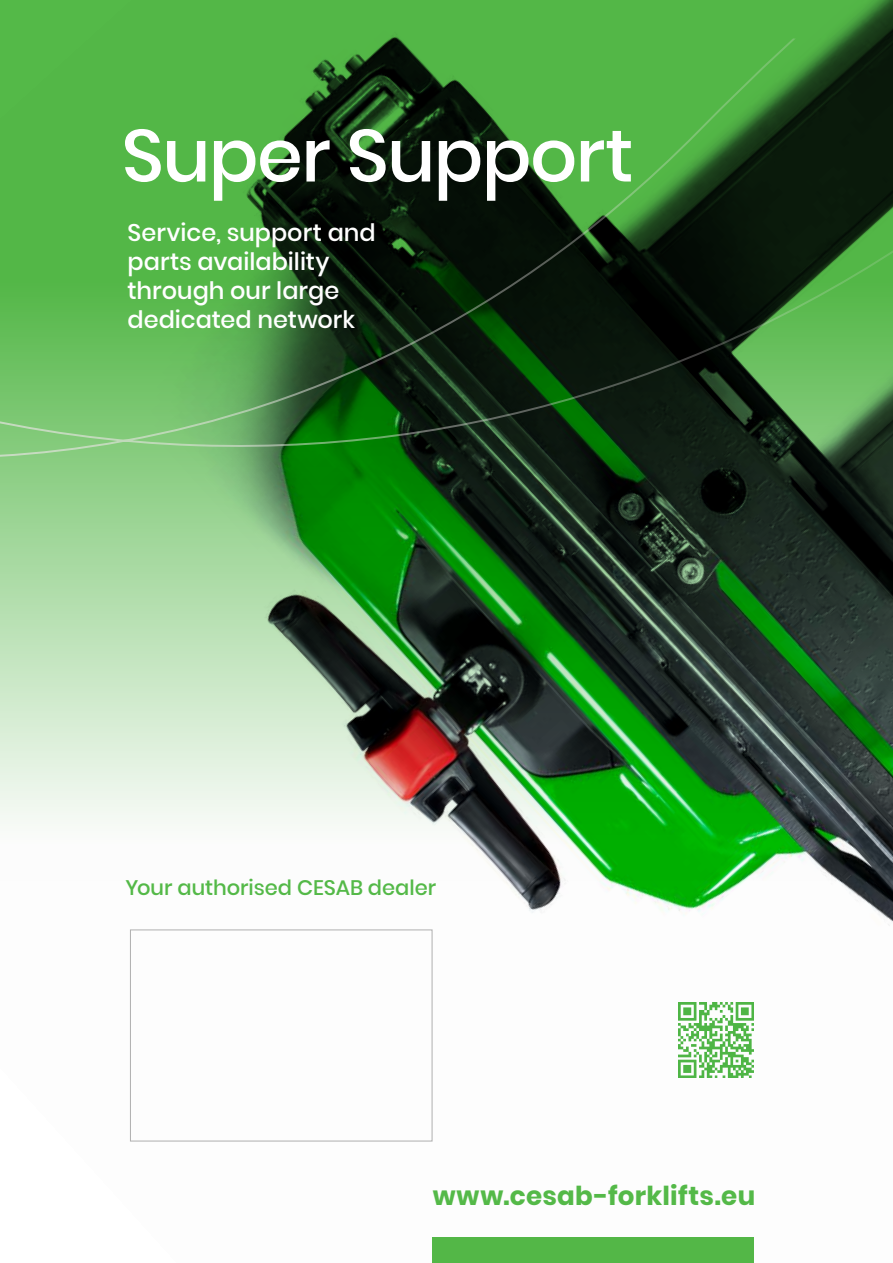
<style>
.page{position:relative;width:893px;height:1263px;background:#fff}
.page>*{position:absolute;margin:0;border:0;box-sizing:border-box;transform-origin:0 0}
.Rubrik_insidor{font:500 73.5px "Poppins";letter-spacing:-.02em;color:#fff}
.Web{font:700 26.1px "Poppins";letter-spacing:.01em;color:#54b948}
.Rubrik_del_2{font:500 24px/28.8px "Poppins";color:#fff}
.Bröd_v{font:500 21px "Poppins";color:#54b948}
</style>
<div class="page">
<img style="left:0;top:617px;width:893px;height:646px">
<svg style="left:0;top:0;width:893px;height:617px;background:#397335"></svg>
<img style="left:678px;top:1002px;width:76px;height:75px">
<p class="Rubrik_insidor" style="left:122px;top:113px;width:513px">Super Support</p>
<p class="Rubrik_del_2" style="left:128px;top:219px;width:250px">Service, support and parts availability through our large dedicated network</p>
<p class="Bröd_v" style="left:125px;top:876px;width:312px">Your authorised CESAB dealer</p>
<p class="Web" style="left:433px;top:1180px;width:324px">www.cesab-forklifts.eu</p>
</div>
